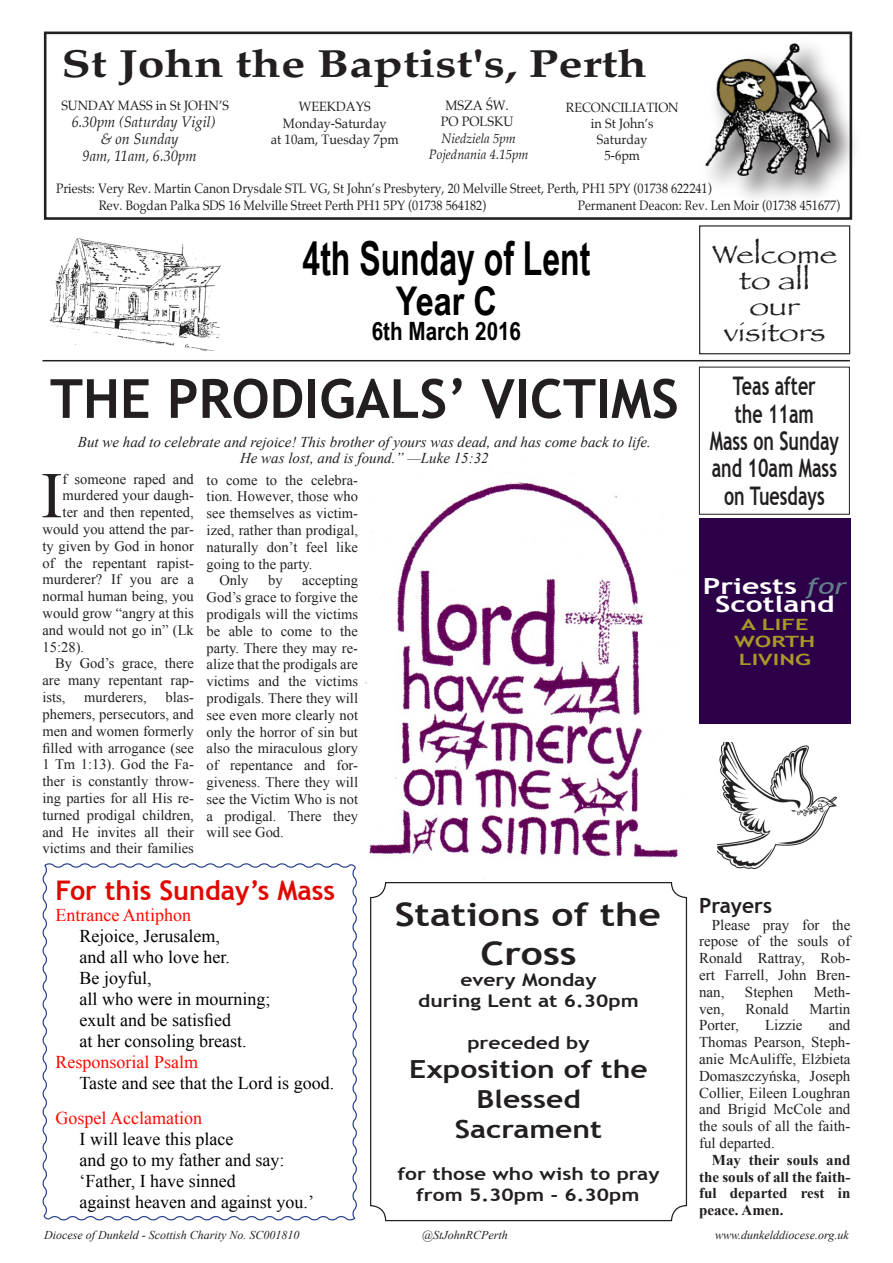
<style>
.page{position:relative;width:893px;height:1263px;background:#fff}
.page>*{position:absolute;margin:0;border:0;box-sizing:border-box;transform-origin:0 0}
.Bulletin{font:65.25px "Times New Roman";color:#231f20}
.t1{font:700 54px "Trebuchet MS";color:#231f20}
.t2{font:700 46.8px "Arial Narrow";color:#000;scale:.83 1}
.t3{font:700 39.6px "Arial Narrow";color:#000}
.t4{font:700 39.15px "Palatino";color:#231f20;scale:1.23 1}
.t5{font:700 32.4px/38.8px "Trebuchet MS";color:#231f20;text-align:center;scale:1.2 1}
.t6{font:700 27px "Trebuchet MS";color:#df0900}
.t7{font:26.25px "Papyrus";color:#231f20;scale:1.25 1}
.t8{font:700 25.65px "Trebuchet MS";color:#231f20;scale:.7 1}
.t9{font:700 25.2px "Arial Narrow";color:#000}
.t10{font:700 24.9px/29.8px "Trebuchet MS";color:#231f20;text-align:center;scale:1.2 1}
.t11{font:700 22.2px/17.9px "Trebuchet MS";color:#fff;text-align:center;scale:1.35 1}
.t12{font:700 21px "Trebuchet MS";color:#231f20}
.t13{font:18px "Times New Roman";color:#000}
.t14{font:18px "Times New Roman";color:#ff0a00}
.t15{font:700 17.4px/20.9px "Trebuchet MS";color:#231f20;text-align:center;scale:1.2 1}
.t16{font:700 15.6px/17.9px "Trebuchet MS";color:#a99827;text-align:center;scale:1.51 1}
.t17{font:italic 15.45px/17px "Palatino";color:#231f20;text-align:center;scale:.94 1}
.Bulletin-2{font:15px/16.8px "Times New Roman";color:#231f20;text-align:justify}
.t18{font:italic 15px "Times New Roman";color:#231f20}
.Bulletin-3{font:700 15px/16.8px "Times New Roman";color:#231f20;text-align:justify}
.Bulletin-4{font:14.55px/16.8px "Times New Roman";color:#231f20;text-align:justify}
.t19{font:13.65px/16.4px "Palatino";color:#231f20;scale:.89 1}
.t20{font:italic 13.65px/16.4px "Palatino";color:#231f20;text-align:center;scale:.94 1}
.t21{font:13.65px/16.4px "Palatino";color:#231f20;text-align:center;scale:.94 1}
.t22{font:13.5px/16.2px "Palatino";color:#231f20;text-align:center;scale:.94 1}
.t23{font:italic 12px "Times New Roman";color:#231f20}
.s1{font-style:normal}
.s2{font-weight:400;font-style:italic;color:#637f8b}
</style>
<div class="page">
<img style="left:365px;top:482px;width:320px;height:417px">
<img style="left:49px;top:238px;width:172px;height:113px">
<img style="left:718px;top:742px;width:119px;height:127px">
<div style="left:699px;top:225px;width:151px;height:129px;border:1px solid #231f20"></div>
<div style="left:699px;top:367px;width:151px;height:147px;border:1px solid #231f20"></div>
<svg style="left:42px;top:863px;width:315px;height:358px"></svg>
<hr style="left:43px;top:360px;width:807px;height:1px;background:#231f20">
<div style="left:699px;top:519px;width:151px;height:205px;background:#2c0048"></div>
<div style="left:44px;top:32px;width:808px;height:188px;border:3px solid #231f20"></div>
<img style="left:692px;top:31px;width:162px;height:183px">
<img style="left:705px;top:44px;width:125px;height:132px">
<div style="left:370px;top:882px;width:317px;height:339px;border:1px solid #231f20;border-radius:15px"></div>
<p class="t4" style="left:61px;top:30px;width:478px">St John the Baptist's, Perth</p>
<p class="t22" style="left:299px;top:99px;width:78px">WEEKDAYS</p>
<p class="t21" style="left:271px;top:115px;width:138px">Monday-Saturday<br>at 10am, Tuesday 7pm</p>
<p class="t20" style="left:429px;top:97px;width:108px"><span class="s1">MSZA ŚW.<br>PO POLSKU<br></span>Niedziela 5pm<br>Pojednania 4.15pm</p>
<p class="t19" style="left:99px;top:181px;width:690px;text-indent:-43px">Priests: Very Rev. Martin Canon Drysdale STL VG, St John’s Presbytery, 20 Melville Street, Perth, PH1 5PY (01738 622241)<br>Rev. Bogdan Palka SDS 16 Melville Street Perth PH1 5PY (01738 564182)</p>
<p class="t22" style="left:61px;top:97px;width:180px">SUNDAY MASS in St JOHN’S</p>
<p class="t22" style="left:566px;top:99px;width:122px">RECONCILIATION in St John’s<br>Saturday<br>5-6pm</p>
<p class="t17" style="left:72px;top:113px;width:155px">6.30pm (Saturday Vigil) &amp; on Sunday<br>9am, 11am, 6.30pm</p>
<p class="t19" style="left:578px;top:197px;width:297px">Permanent Deacon: Rev. Len Moir (01738 451677)</p>
<p class="t2" style="left:303px;top:223px;width:348px">4th Sunday of Lent</p>
<p class="t3" style="left:396px;top:271px;width:103px">Year C</p>
<p class="t9" style="left:372px;top:312px;width:151px">6th March 2016</p>
<p class="t1" style="left:50px;top:365px;width:630px">THE PRODIGALS’ VICTIMS</p>
<p class="t18" style="left:78px;top:431px;width:574px">But we had to celebrate and rejoice! This brother of yours was dead, and has come back to life.</p>
<p class="t18" style="left:240px;top:448px;width:250px">He was lost, and is found.” —Luke 15:32</p>
<p class="Bulletin" style="left:41px;top:452px;width:23px">I</p>
<p class="Bulletin-4" style="left:63px;top:470px;width:133px">f someone raped and</p>
<p class="Bulletin-4" style="left:63px;top:487px;width:133px">murdered your daugh-</p>
<p class="Bulletin-4" style="left:63px;top:504px;width:133px">ter and then repented,</p>
<p class="Bulletin-4" style="left:43px;top:521px;width:153px">would you attend the par-</p>
<p class="Bulletin-4" style="left:43px;top:537px;width:153px">ty given by God in honor</p>
<p class="Bulletin-4" style="left:43px;top:554px;width:153px">of the repentant rapist-</p>
<p class="Bulletin-4" style="left:43px;top:571px;width:153px">murderer? If you are a</p>
<p class="Bulletin-4" style="left:43px;top:588px;width:153px">normal human being, you</p>
<p class="Bulletin-4" style="left:43px;top:605px;width:153px">would grow “angry at this</p>
<p class="Bulletin-4" style="left:43px;top:621px;width:153px">and would not go in” (Lk</p>
<p class="Bulletin-4" style="left:43px;top:638px;width:43px">15:28).</p>
<p class="Bulletin-4" style="left:43px;top:655px;width:153px;text-indent:13px">By God’s grace, there are many repentant rap&shy;ists,</p>
<p class="Bulletin-4" style="left:43px;top:689px;width:153px;text-indent:123px">blas&shy;phemers, persecutors, and men and women formerly filled with arrogance (see 1 Tm 1:13). God the Fa&shy;ther is constantly throw&shy;ing parties for all His re&shy;turned prodigal children, and He invites all their victims and their families</p>
<p class="Bulletin-4" style="left:84px;top:689px;width:64px">murderers,</p>
<p class="Bulletin-4" style="left:207px;top:471px;width:153px">to come to the celebra&shy;tion. However, those who see themselves as victim&shy;ized, rather than prodigal, naturally don’t feel like going to the party.</p>
<p class="Bulletin-4" style="left:219px;top:572px;width:31px">Only</p>
<p class="Bulletin-4" style="left:268px;top:572px;width:16px">by</p>
<p class="Bulletin-4" style="left:207px;top:572px;width:153px;text-indent:96px">accepting God’s grace to forgive the prodigals will the victims be able to come to the party. There they may re&shy;alize that the prodigals are victims and the victims prodigals. There they will see even more clearly not only the horror of sin but also the miraculous glory of repentance and for&shy;giveness. There they will see the Victim Who is not a prodigal. There they will see God.</p>
<p class="t6" style="left:56px;top:874px;width:281px">For this Sunday’s Mass</p>
<p class="t14" style="left:56px;top:903px;width:137px">Entrance Antiphon</p>
<p class="t13" style="left:80px;top:924px;width:142px">Rejoice, Jerusalem,</p>
<p class="t13" style="left:80px;top:945px;width:152px">and all who love her.</p>
<p class="t13" style="left:80px;top:966px;width:74px">Be joyful,</p>
<p class="t13" style="left:80px;top:987px;width:192px">all who were in mourning;</p>
<p class="t13" style="left:80px;top:1008px;width:153px">exult and be satisfied</p>
<p class="t13" style="left:80px;top:1029px;width:168px">at her consoling breast.</p>
<p class="t14" style="left:56px;top:1050px;width:144px">Responsorial Psalm</p>
<p class="t13" style="left:80px;top:1071px;width:256px">Taste and see that the Lord is good.</p>
<p class="t14" style="left:56px;top:1105px;width:148px">Gospel Acclamation</p>
<p class="t13" style="left:80px;top:1126px;width:155px">I will leave this place</p>
<p class="t13" style="left:80px;top:1147px;width:206px">and go to my father and say:</p>
<p class="t13" style="left:80px;top:1168px;width:158px">‘Father, I have sinned</p>
<p class="t13" style="left:80px;top:1189px;width:236px">against heaven and against you.’</p>
<p class="t5" style="left:395px;top:895px;width:223px">Stations of the<br>Cross</p>
<p class="t15" style="left:460px;top:969px;width:115px">every Monday</p>
<p class="t15" style="left:418px;top:990px;width:185px">during Lent at 6.30pm</p>
<p class="t15" style="left:467px;top:1032px;width:103px">preceded by</p>
<p class="t10" style="left:409px;top:1055px;width:200px">Exposition of the<br>Blessed</p>
<p class="t10" style="left:455px;top:1114px;width:124px">Sacrament</p>
<p class="t15" style="left:397px;top:1163px;width:220px">for those who wish to pray from 5.30pm - 6.30pm</p>
<p class="t7" style="left:712px;top:238px;width:102px">Welcome</p>
<p class="t7" style="left:739px;top:265px;width:58px">to all</p>
<p class="t7" style="left:749px;top:291px;width:42px">our</p>
<p class="t7" style="left:724px;top:317px;width:83px">visitors</p>
<p class="t8" style="left:733px;top:370px;width:120px">Teas after</p>
<p class="t8" style="left:735px;top:398px;width:115px">the 11am</p>
<p class="t8" style="left:710px;top:425px;width:186px">Mass on Sunday</p>
<p class="t8" style="left:712px;top:452px;width:181px">and 10am Mass</p>
<p class="t8" style="left:724px;top:480px;width:145px">on Tuesdays</p>
<p class="t11" style="left:703px;top:577px;width:108px">Priests <span class="s2">for<br></span>Scotland</p>
<p class="t16" style="left:734px;top:615px;width:55px">A LIFE<br>WORTH</p>
<p class="t16" style="left:739px;top:651px;width:49px">LIVING</p>
<p class="t12" style="left:699px;top:892px;width:75px">Prayers</p>
<p class="Bulletin-2" style="left:699px;top:916px;width:153px;text-indent:13px">Please pray for the repose of the souls of Ronald Rattray, Rob&shy;ert Farrell, John Bren&shy;nan,</p>
<p class="Bulletin-2" style="left:745px;top:983px;width:50px">Stephen</p>
<p class="Bulletin-2" style="left:814px;top:983px;width:38px">Meth-</p>
<p class="Bulletin-2" style="left:699px;top:1000px;width:27px">ven,</p>
<p class="Bulletin-2" style="left:745px;top:1000px;width:45px">Ronald</p>
<p class="Bulletin-2" style="left:810px;top:1000px;width:42px">Martin</p>
<p class="Bulletin-2" style="left:699px;top:1017px;width:41px">Porter,</p>
<p class="Bulletin-2" style="left:765px;top:1017px;width:39px">Lizzie</p>
<p class="Bulletin-2" style="left:699px;top:1017px;width:153px;text-indent:130px">and Thomas Pearson, Steph&shy;anie McAuliffe, Elżbieta Domaszczyńska, Joseph Collier, Eileen Loughran and Brigid McCole and the souls of all the faith&shy;ful departed.</p>
<p class="Bulletin-3" style="left:699px;top:1151px;width:153px;text-indent:13px">May their souls and the souls of all the faith&shy;ful departed rest in peace. Amen.</p>
<p class="t23" style="left:44px;top:1226px;width:257px">Diocese of Dunkeld - Scottish Charity No. SC001810</p>
<p class="t23" style="left:422px;top:1226px;width:87px">@StJohnRCPerth</p>
<p class="t23" style="left:715px;top:1226px;width:135px">www.dunkelddiocese.org.uk</p>
</div>
